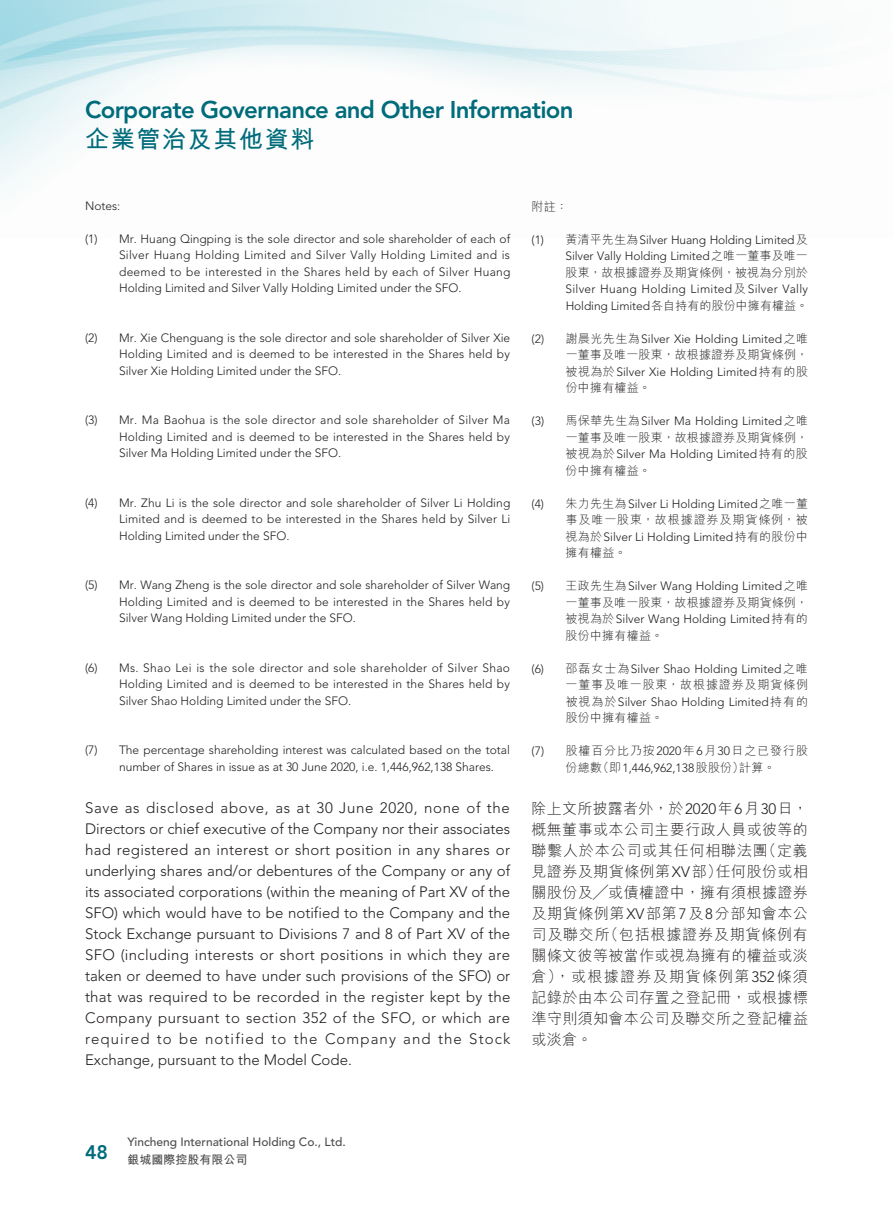
<style>
.page{position:relative;width:893px;height:1212px;background:#fff}
.page>*{position:absolute;margin:0;border:0;box-sizing:border-box;transform-origin:0 0}
.t1{font:800 24px "Avenir LT Std";letter-spacing:-.03em;color:#006c7b}
.t2{font:700 24px "M Hei HK";letter-spacing:.07em;color:#006c7b}
.t3{font:300 15px/21px "Avenir LT Std";letter-spacing:.03em;color:#231f20;text-align:justify}
.t4{font:300 15px/21px "M Hei HK";letter-spacing:.03em;color:#231f20;text-align:justify}
.t5{font:300 12px/16.5px "Avenir LT Std";color:#231f20;text-align:justify}
.t6{font:300 12px "M Hei HK";letter-spacing:.02em;color:#231f20}
.t7{font:300 12px/16.5px "Avenir LT Std";letter-spacing:.02em;color:#231f20}
.t8{font:300 12px "M Hei HK";letter-spacing:.075em;color:#231f20}
.t9{font:500 12px "Avenir LT Std";color:#4b4c4d}
.t10{font:300 12px "M Hei HK";letter-spacing:.07em;color:#231f20}
.t11{font:700 12px "M Hei HK";color:#4b4c4d}
.s1{font-family:"M Hei HK"}
.s2{font-family:"Avenir LT Std"}
</style>
<div class="page">
<h1 class="t1" style="left:85px;top:95px;width:490px">Corporate Governance and Other Information</h1>
<h1 class="t2" style="left:85px;top:121px;width:231px">企業管治及其他資料</h1>
<p class="t5" style="left:85px;top:197px;width:37px">Notes:</p>
<p class="t5" style="left:119px;top:230px;width:393px;text-indent:-34px">(1) Mr. Huang Qingping is the sole director and sole shareholder of each of Silver Huang Holding Limited and Silver Vally Holding Limited and is deemed to be interested in the Shares held by each of Silver Huang Holding Limited and Silver Vally Holding Limited under the SFO.</p>
<p class="t5" style="left:119px;top:329px;width:393px;text-indent:-34px">(2) Mr. Xie Chenguang is the sole director and sole shareholder of Silver Xie Holding Limited and is deemed to be interested in the Shares held by Silver Xie Holding Limited under the SFO.</p>
<p class="t5" style="left:119px;top:412px;width:392px;text-indent:-34px">(3) Mr. Ma Baohua is the sole director and sole shareholder of Silver Ma Holding Limited and is deemed to be interested in the Shares held by Silver Ma Holding Limited under the SFO.</p>
<p class="t5" style="left:119px;top:494px;width:393px;text-indent:-34px">(4) Mr. Zhu Li is the sole director and sole shareholder of Silver Li Holding Limited and is deemed to be interested in the Shares held by Silver Li Holding Limited under the SFO.</p>
<p class="t5" style="left:119px;top:577px;width:393px;text-indent:-34px">(5) Mr. Wang Zheng is the sole director and sole shareholder of Silver Wang Holding Limited and is deemed to be interested in the Shares held by Silver Wang Holding Limited under the SFO.</p>
<p class="t5" style="left:119px;top:659px;width:392px;text-indent:-34px">(6) Ms. Shao Lei is the sole director and sole shareholder of Silver Shao Holding Limited and is deemed to be interested in the Shares held by Silver Shao Holding Limited under the SFO.</p>
<p class="t5" style="left:119px;top:742px;width:392px;text-indent:-34px">(7) The percentage shareholding interest was calculated based on the total number of Shares in issue as at 30 June 2020, i.e. 1,446,962,138 Shares.</p>
<p class="t3" style="left:85px;top:797px;width:427px">Save as disclosed above, as at 30 June 2020, none of the Directors or chief executive of the Company nor their associates had registered an interest or short position in any shares or underlying shares and/or debentures of the Company or any of its associated corporations (within the meaning of Part XV of the SFO) which would have to be notified to the Company and the Stock Exchange pursuant to Divisions 7 and 8 of Part XV of the SFO (including interests or short positions in which they are taken or deemed to have under such provisions of the SFO) or that was required to be recorded in the register kept by the Company pursuant to section 352 of the SFO, or which are required to be notified to the Company and the Stock Exchange, pursuant to the Model Code.</p>
<p class="t6" style="left:531px;top:200px;width:38px">附註：</p>
<p class="t5" style="left:531px;top:231px;width:278px;text-align:right">(1) <span class="s1">黃清平先生為</span>Silver Huang Holding limited<span class="s1">及<br></span>Silver Vally Holding limited<span class="s1">之唯一董事及唯一</span></p>
<p class="t6" style="left:566px;top:266px;width:244px">股東，故根據證券及期貨條例，被視為分別於</p>
<p class="t7" style="left:565px;top:281px;width:244px">Silver Huang Holding limited<span class="s1">及</span>Silver Vally<br>Holding limited<span class="s1">各自持有的股份中擁有權益。</span></p>
<p class="t5" style="left:532px;top:330px;width:278px">(2) <span class="s1">謝晨光先生為</span>Silver Xie Holding limited<span class="s1">之唯</span></p>
<p class="t6" style="left:566px;top:349px;width:244px">一董事及唯一股東，故根據證券及期貨條例，</p>
<p class="t5" style="left:566px;top:363px;width:244px"><span class="s1">被視為於</span>Silver Xie Holding limited<span class="s1">持有的股</span></p>
<p class="t6" style="left:566px;top:382px;width:87px">份中擁有權益。</p>
<p class="t5" style="left:532px;top:413px;width:278px">(3) <span class="s1">馬保華先生為</span>Silver Ma Holding limited<span class="s1">之唯</span></p>
<p class="t6" style="left:566px;top:431px;width:244px">一董事及唯一股東，故根據證券及期貨條例，</p>
<p class="t5" style="left:566px;top:446px;width:244px"><span class="s1">被視為於</span>Silver Ma Holding limited<span class="s1">持有的股</span></p>
<p class="t6" style="left:566px;top:464px;width:87px">份中擁有權益。</p>
<p class="t5" style="left:531px;top:495px;width:278px">(4) <span class="s1">朱力先生為</span>Silver li Holding limited<span class="s1">之唯一董</span></p>
<p class="t8" style="left:566px;top:514px;width:244px">事及唯一股東，故根據證券及期貨條例，被</p>
<p class="t5" style="left:566px;top:528px;width:244px"><span class="s1">視為於</span>Silver li Holding limited<span class="s1">持有的股份中</span></p>
<p class="t6" style="left:566px;top:547px;width:62px">擁有權益。</p>
<p class="t5" style="left:532px;top:578px;width:278px">(5) <span class="s1">王政先生為</span>Silver Wang Holding limited<span class="s1">之唯</span></p>
<p class="t6" style="left:566px;top:596px;width:244px">一董事及唯一股東，故根據證券及期貨條例，</p>
<p class="t5" style="left:565px;top:611px;width:244px"><span class="s1">被視為於</span>Silver Wang Holding limited<span class="s1">持有的</span></p>
<p class="t6" style="left:566px;top:629px;width:99px">股份中擁有權益。</p>
<p class="t5" style="left:531px;top:660px;width:278px">(6) <span class="s1">邵磊女士為</span>Silver Shao Holding limited<span class="s1">之唯</span></p>
<p class="t10" style="left:566px;top:679px;width:244px">一董事及唯一股東，故根據證券及期貨條例</p>
<p class="t5" style="left:566px;top:693px;width:244px"><span class="s1">被視為於</span>Silver Shao Holding limited<span class="s1">持有的</span></p>
<p class="t6" style="left:566px;top:712px;width:99px">股份中擁有權益。</p>
<p class="t8" style="left:532px;top:745px;width:278px"><span class="s2">(7)</span> 股權百分比乃按<span class="s2">2020</span>年<span class="s2">6</span>月<span class="s2">30</span>日之已發行股</p>
<p class="t5" style="left:566px;top:759px;width:211px"><span class="s1">份總數（即</span>1,446,962,138<span class="s1">股股份）計算。</span></p>
<p class="t4" style="left:531px;top:797px;width:278px">除上文所披露者外，於<span class="s2">2020</span>年<span class="s2">6</span>月<span class="s2">30</span>日，概無董事或本公司主要行政人員或彼等的聯繫人於本公司或其任何相聯法團（定義見證券及期貨條例第<span class="s2">XV</span>部）任何股份或相關股份及╱或債權證中，擁有須根據證券及期貨條例第<span class="s2">XV</span>部第<span class="s2">7</span>及<span class="s2">8</span>分部知會本公司及聯交所（包括根據證券及期貨條例有關條文彼等被當作或視為擁有的權益或淡倉），或根據證券及期貨條例第<span class="s2">352</span>條須記錄於由本公司存置之登記冊，或根據標準守則須知會本公司及聯交所之登記權益或淡倉。</p>
<p class="t9" style="left:128px;top:1135px;width:220px">Yincheng International Holding Co., Ltd.</p>
<p class="t11" style="left:85px;top:1151px;width:164px"><sup>48</sup> 銀城國際控股有限公司</p>
</div>
